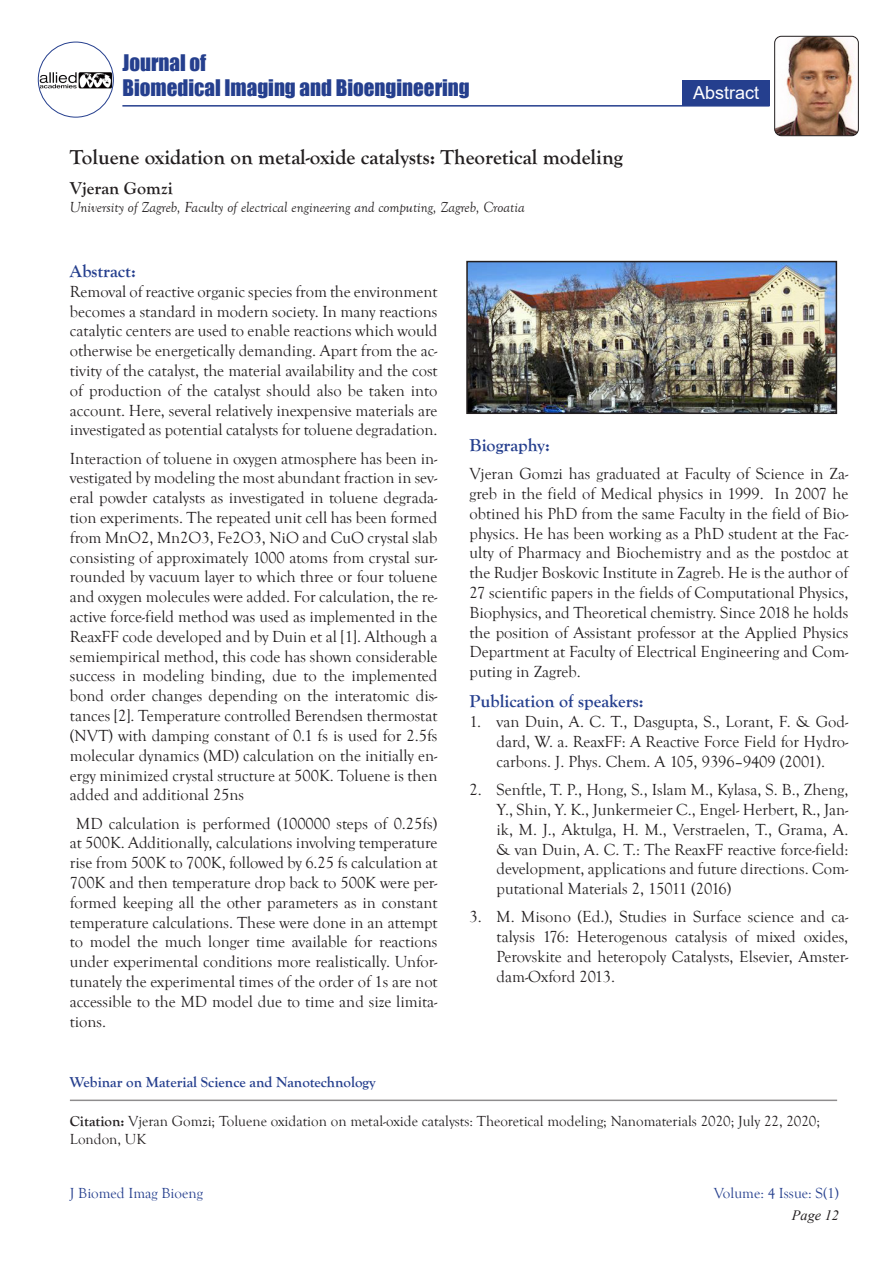
<style>
.page{position:relative;width:893px;height:1263px;background:#fff}
.page>*{position:absolute;margin:0;border:0;box-sizing:border-box;transform-origin:0 0}
.t1{font:700 21px "Goudy Old Style T";color:#231f20}
.t2{font:21px/25.2px "Impact";color:#253f8e}
.t3{font:700 18px "Goudy Old Style T";color:#253f8e}
.t4{font:700 18px "Goudy Old Style T";color:#231f20}
.t5{font:18px "Arial";color:#fff}
.t6{font:16.5px/19.8px "Goudy Old Style T";color:#231f20;text-align:justify}
.t7{font:15px/18px "Goudy Old Style T";color:#231f20}
.t8{font:italic 15px "Goudy Old Style T";color:#231f20}
.t9{font:700 15px "Goudy Old Style T";color:#253f8e}
.t10{font:15px "Goudy Old Style T";color:#253f8e}
.t11{font:italic 14.25px "Times New Roman";color:#231f20}
.s1{font-weight:700}
</style>
<div class="page">
<img style="left:38px;top:70px;width:74px;height:20px">
<div style="left:38px;top:42px;width:76px;height:76px;border:1px solid #253f8e;border-radius:50%"></div>
<div style="left:682px;top:80px;width:88px;height:25px;background:#253f8e"></div>
<hr style="left:122px;top:105px;width:647px;height:2px;background:#253f8e">
<img style="left:775px;top:36px;width:83px;height:100px">
<div style="left:774px;top:36px;width:85px;height:100px;border:1px solid #231f20;border-radius:7px"></div>
<hr style="left:70px;top:1099px;width:767px;height:2px;background:#231f20">
<img style="left:469px;top:264px;width:365px;height:147px">
<div style="left:466px;top:261px;width:371px;height:153px;border:2px solid #231f20"></div>
<p class="t2" style="left:122px;top:49px;width:349px">Journal of<br>Biomedical Imaging and Bioengineering</p>
<p class="t1" style="left:70px;top:146px;width:555px">Toluene oxidation on metal-oxide catalysts: Theoretical modeling</p>
<p class="t4" style="left:70px;top:178px;width:104px">Vjeran Gomzi</p>
<p class="t8" style="left:70px;top:199px;width:456px">University of Zagreb, Faculty of electrical engineering and computing, Zagreb, Croatia</p>
<p class="t5" style="left:693px;top:80px;width:68px">Abstract</p>
<p class="t3" style="left:70px;top:261px;width:68px">Abstract:</p>
<p class="t6" style="left:70px;top:282px;width:369px">Removal of reactive organic species from the environment becomes a standard in modern society. In many reactions catalytic centers are used to enable reactions which would otherwise be energetically demanding. Apart from the ac&shy;tivity of the catalyst, the material availability and the cost of production of the catalyst should also be taken into account. Here, several relatively inexpensive materials are investigated as potential catalysts for toluene degradation.</p>
<p class="t6" style="left:70px;top:449px;width:369px">Interaction of toluene in oxygen atmosphere has been in&shy;vestigated by modeling the most abundant fraction in sev&shy;eral powder catalysts as investigated in toluene degrada&shy;tion experiments. The repeated unit cell has been formed from MnO2, Mn2O3, Fe2O3, NiO and CuO crystal slab consisting of approximately 1000 atoms from crystal sur&shy;rounded by vacuum layer to which three or four toluene and oxygen molecules were added. For calculation, the re&shy;active force-field method was used as implemented in the ReaxFF code developed and by Duin et al [1]. Although a semiempirical method, this code has shown considerable success in modeling binding, due to the implemented bond order changes depending on the interatomic dis&shy;tances [2]. Temperature controlled Berendsen thermostat (NVT) with damping constant of 0.1 fs is used for 2.5fs molecular dynamics (MD) calculation on the initially en&shy;ergy minimized crystal structure at 500K. Toluene is then added and additional 25ns</p>
<p class="t6" style="left:70px;top:814px;width:369px;text-indent:6px">MD calculation is performed (100000 steps of 0.25fs) at 500K. Additionally, calculations involving temperature rise from 500K to 700K, followed by 6.25 fs calculation at 700K and then temperature drop back to 500K were per&shy;formed keeping all the other parameters as in constant temperature calculations. These were done in an attempt to model the much longer time available for reactions under experimental conditions more realistically. Unfor&shy;tunately the experimental times of the order of 1s are not accessible to the MD model due to time and size limita&shy;tions.</p>
<p class="t9" style="left:70px;top:1074px;width:307px">Webinar on Material Science and Nanotechnology</p>
<p class="t3" style="left:470px;top:435px;width:82px">Biography:</p>
<p class="t6" style="left:470px;top:464px;width:380px">Vjeran Gomzi has graduated at Faculty of Science in Za&shy;greb in the field of Medical physics in 1999. In 2007 he obtined his PhD from the same Faculty in the field of Bio&shy;physics. He has been working as a PhD student at the Fac&shy;ulty of Pharmacy and Biochemistry and as the postdoc at the Rudjer Boskovic Institute in Zagreb. He is the author of 27 scientific papers in the fields of Computational Physics, Biophysics, and Theoretical chemistry. Since 2018 he holds the position of Assistant professor at the Applied Physics Department at Faculty of Electrical Engineering and Com&shy;puting in Zagreb.</p>
<p class="t3" style="left:470px;top:691px;width:176px">Publication of speakers:</p>
<p class="t6" style="left:497px;top:712px;width:353px;text-indent:-27px">1. van Duin, A. C. T., Dasgupta, S., Lorant, F. &amp; God&shy;dard, W. a. ReaxFF: A Reactive Force Field for Hydro&shy;carbons. J. Phys. Chem. A 105, 9396–9409 (2001).</p>
<p class="t6" style="left:497px;top:780px;width:353px;text-indent:-27px">2. Senftle, T. P., Hong, S., Islam M., Kylasa, S. B., Zheng, Y., Shin, Y. K., Junkermeier C., Engel- Herbert, R., Jan&shy;ik, M. J., Aktulga, H. M., Verstraelen, T., Grama, A. &amp; van Duin, A. C. T.: The ReaxFF reactive force-field: development, applications and future directions. Com&shy;putational Materials 2, 15011 (2016)</p>
<p class="t6" style="left:497px;top:907px;width:353px;text-indent:-27px">3. M. Misono (Ed.), Studies in Surface science and ca&shy;talysis 176: Heterogenous catalysis of mixed oxides, Perovskite and heteropoly Catalysts, Elsevier, Amster&shy;dam-Oxford 2013.</p>
<p class="t7" style="left:70px;top:1112px;width:752px"><span class="s1">Citation:</span> Vjeran Gomzi; Toluene oxidation on metal-oxide catalysts: Theoretical modeling; Nanomaterials 2020; July 22, 2020;<br>London, UK</p>
<p class="t10" style="left:70px;top:1185px;width:135px">J Biomed Imag Bioeng</p>
<p class="t10" style="left:714px;top:1185px;width:127px">Volume: 4 Issue: S(1)</p>
<p class="t11" style="left:792px;top:1206px;width:49px">Page 12</p>
</div>
